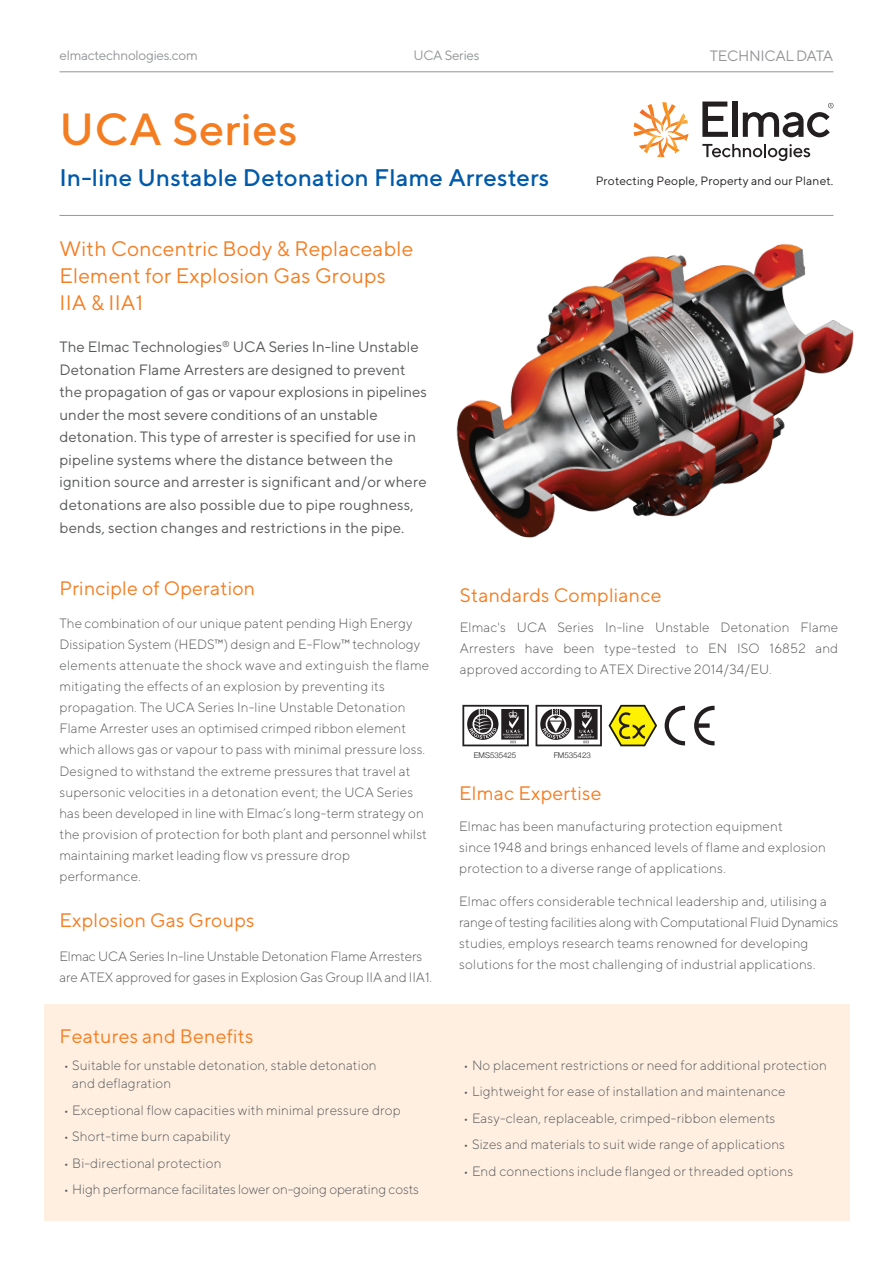
<style>
.page{position:relative;width:893px;height:1263px;background:#fff}
.page>*{position:absolute;margin:0;border:0;box-sizing:border-box;transform-origin:0 0}
.t1{font:500 45px "TT Norms";letter-spacing:.01em;color:#f47d21}
.t2{font:500 24px "TT Norms";letter-spacing:.01em;color:#0159a9}
.t3{font:21px/27px "TT Norms";letter-spacing:.01em;color:#f47d21}
.t4{font:19.5px "TT Norms";letter-spacing:.01em;color:#f47d21}
.t5{font:15px/22.5px "TT Norms";letter-spacing:.01em;color:#57585a}
.t6{font:15px "TT Norms";letter-spacing:-.02em;color:#939598}
.t7{font:300 13.5px/21px "TT Norms";letter-spacing:.01em;color:#57585a}
.t8{font:300 13.5px/21px "TT Norms";letter-spacing:-.01em;color:#57585a}
.t9{font:13.5px "TT Norms";letter-spacing:-.02em;color:#939598}
.t10{font:12px "TT Norms";letter-spacing:.01em;color:#231f20}
.t11{font:300 7.95px "Helvetica Neue";color:#231f20}
</style>
<div class="page">
<hr style="left:60px;top:71px;width:773px;height:1px;background:#939598">
<hr style="left:60px;top:215px;width:773px;height:1px;background:#939598">
<div style="left:44px;top:1004px;width:805px;height:216px;background:#feefe1"></div>
<svg style="left:462px;top:705px;width:67px;height:41px"></svg>
<svg style="left:536px;top:705px;width:66px;height:41px"></svg>
<svg style="left:608px;top:705px;width:49px;height:41px"></svg>
<svg style="left:665px;top:706px;width:20px;height:39px"></svg>
<svg style="left:694px;top:706px;width:20px;height:39px"></svg>
<svg style="left:633px;top:102px;width:56px;height:56px"></svg>
<svg style="left:702px;top:102px;width:26px;height:35px"></svg>
<div style="left:732px;top:102px;width:5px;height:35px;background:#231f20"></div>
<svg style="left:743px;top:103px;width:90px;height:34px"></svg>
<svg style="left:702px;top:144px;width:108px;height:17px"></svg>
<img style="left:456px;top:244px;width:398px;height:294px">
<p class="t9" style="left:60px;top:47px;width:140px">elmactechnologies.com</p>
<p class="t9" style="left:413px;top:47px;width:68px">UCA Series</p>
<h1 class="t1" style="left:60px;top:101px;width:240px">UCA Series</h1>
<h2 class="t2" style="left:60px;top:163px;width:491px">In-line Unstable Detonation Flame Arresters</h2>
<h3 class="t3" style="left:60px;top:235px;width:355px">With Concentric Body &amp; Replaceable<br>Element for Explosion Gas Groups<br>IIA &amp; IIA1</h3>
<p class="t5" style="left:60px;top:336px;width:369px">The Elmac Technologies<sup>®</sup> UCA Series In-line Unstable Detonation Flame Arresters are designed to prevent the propagation of gas or vapour explosions in pipelines under the most severe conditions of an unstable detonation. This type of arrester is specified for use in pipeline systems where the distance between the ignition source and arrester is significant and/or where detonations are also possible due to pipe roughness, bends, section changes and restrictions in the pipe.</p>
<p class="t6" style="left:710px;top:47px;width:125px">TECHNICAL DATA</p>
<p class="t10" style="left:596px;top:173px;width:239px">Protecting People, Property and our Planet.</p>
<h3 class="t4" style="left:60px;top:576px;width:197px">Principle of Operation</h3>
<p class="t7" style="left:60px;top:613px;width:371px">The combination of our unique patent pending High Energy Dissipation System (HEDS™) design and E-Flow™ technology elements attenuate the shock wave and extinguish the flame mitigating the effects of an explosion by preventing its propagation. The UCA Series In-line Unstable Detonation Flame Arrester uses an optimised crimped ribbon element which allows gas or vapour to pass with minimal pressure loss.<br>Designed to withstand the extreme pressures that travel at supersonic velocities in a detonation event; the UCA Series has been developed in line with Elmac’s long-term strategy on the provision of protection for both plant and personnel whilst maintaining market leading flow vs pressure drop performance.</p>
<h3 class="t4" style="left:60px;top:908px;width:196px">Explosion Gas Groups</h3>
<p class="t8" style="left:60px;top:945px;width:374px">Elmac UCA Series In-line Unstable Detonation Flame Arresters are ATEX approved for gases in Explosion Gas Group IIA and IIA1.</p>
<h3 class="t4" style="left:60px;top:1024px;width:195px">Features and Benefits</h3>
<p class="t7" style="left:72px;top:1056px;width:306px;line-height:18px;text-indent:-9px">• Suitable for unstable detonation, stable detonation and deflagration</p>
<p class="t7" style="left:64px;top:1099px;width:339px">• Exceptional flow capacities with minimal pressure drop</p>
<p class="t7" style="left:64px;top:1125px;width:168px">• Short-time burn capability</p>
<p class="t7" style="left:64px;top:1152px;width:159px">• Bi-directional protection</p>
<p class="t8" style="left:64px;top:1178px;width:357px">• High performance facilitates lower on-going operating costs</p>
<h3 class="t4" style="left:460px;top:583px;width:203px">Standards Compliance</h3>
<p class="t7" style="left:460px;top:616px;width:380px;text-align:justify">Elmac's UCA Series In-line Unstable Detonation Flame Arresters have been type-tested to EN ISO 16852 and approved according to ATEX Directive 2014/34/EU.</p>
<p class="t11" style="left:474px;top:748px;width:44px">EMS535425</p>
<p class="t11" style="left:554px;top:748px;width:39px">FM535423</p>
<h3 class="t4" style="left:459px;top:781px;width:144px">Elmac Expertise</h3>
<p class="t7" style="left:459px;top:815px;width:368px">Elmac has been manufacturing protection equipment<br>since 1948 and brings enhanced levels of flame and explosion protection to a diverse range of applications.</p>
<p class="t7" style="left:459px;top:891px;width:381px">Elmac offers considerable technical leadership and, utilising a range of testing facilities along with Computational Fluid Dynamics studies, employs research teams renowned for developing solutions for the most challenging of industrial applications.</p>
<p class="t7" style="left:463px;top:1054px;width:365px">• No placement restrictions or need for additional protection</p>
<p class="t7" style="left:463px;top:1081px;width:324px">• Lightweight for ease of installation and maintenance</p>
<p class="t7" style="left:463px;top:1107px;width:313px">• Easy-clean, replaceable, crimped-ribbon elements</p>
<p class="t7" style="left:463px;top:1134px;width:323px">• Sizes and materials to suit wide range of applications</p>
<p class="t7" style="left:463px;top:1160px;width:331px">• End connections include flanged or threaded options</p>
</div>
